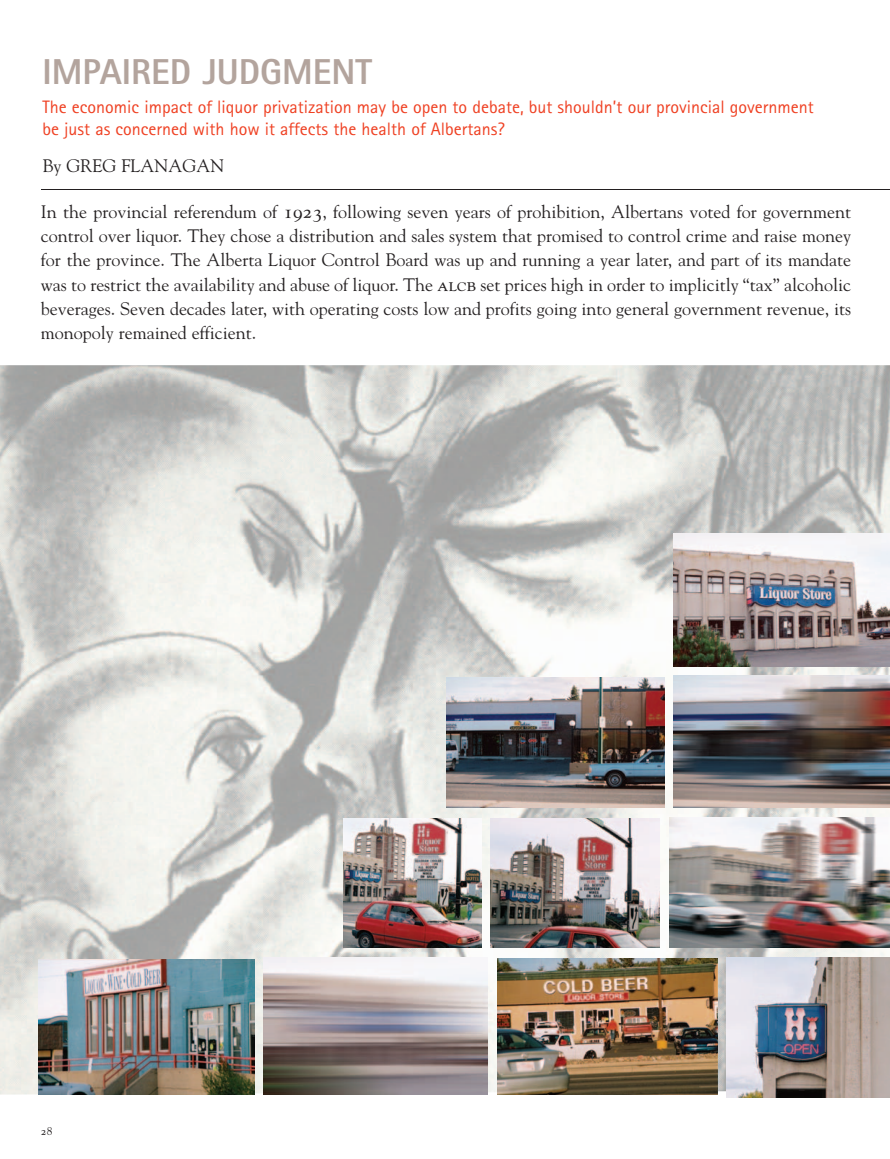
<style>
.page{position:relative;width:890px;height:1159px;background:#fff}
.page>*{position:absolute;margin:0;border:0;box-sizing:border-box;transform-origin:0 0}
.t1{font:800 36px "Rotis Sans Serif";color:#b3a49d}
.t2{font:18px/24px "Goudy";color:#231f20;text-align:justify}
.t3{font:18px/21.6px "Rotis Sans Serif";color:#ef4022}
.t4{font:11.7px "Goudy SC";color:#231f20}
.s1{font-family:"Goudy SC";font-size:19.5px}
</style>
<div class="page">
<img style="left:0;top:365px;width:890px;height:729px">
<hr style="left:41px;top:189px;width:849px;height:1px;background:#231f20">
<img style="left:343px;top:818px;width:139px;height:129px">
<img style="left:491px;top:818px;width:169px;height:129px">
<img style="left:673px;top:675px;width:217px;height:132px">
<img style="left:447px;top:677px;width:218px;height:130px">
<img style="left:38px;top:958px;width:217px;height:136px">
<img style="left:497px;top:958px;width:221px;height:136px">
<img style="left:726px;top:957px;width:164px;height:140px">
<img style="left:673px;top:533px;width:217px;height:133px">
<img style="left:264px;top:957px;width:224px;height:137px">
<img style="left:669px;top:817px;width:221px;height:130px">
<h1 class="t1" style="left:42px;top:49px;width:331px">IMPAIRED JUDGMENT</h1>
<p class="t3" style="left:42px;top:96px;width:773px">The economic impact of liquor privatization may be open to debate, but shouldn’t our provincial government be just as concerned with how it affects the health of Albertans?</p>
<p class="t2" style="left:42px;top:153px;width:183px">By GREG FLANAGAN</p>
<p class="t2" style="left:41px;top:200px;width:812px">In the provincial referendum of <span class="s1">1923</span>, following seven years of prohibition, Albertans voted for government control over liquor. They chose a distribution and sales system that promised to control crime and raise money for the province. The Alberta Liquor Control Board was up and running a year later, and part of its mandate was to restrict the availability and abuse of liquor. The <span class="s1">alcb</span> set prices high in order to implicitly “tax” alcoholic beverages. Seven decades later, with operating costs low and profits going into general government revenue, its monopoly remained efficient.</p>
<p class="t4" style="left:41px;top:1124px;width:13px">28</p>
</div>
